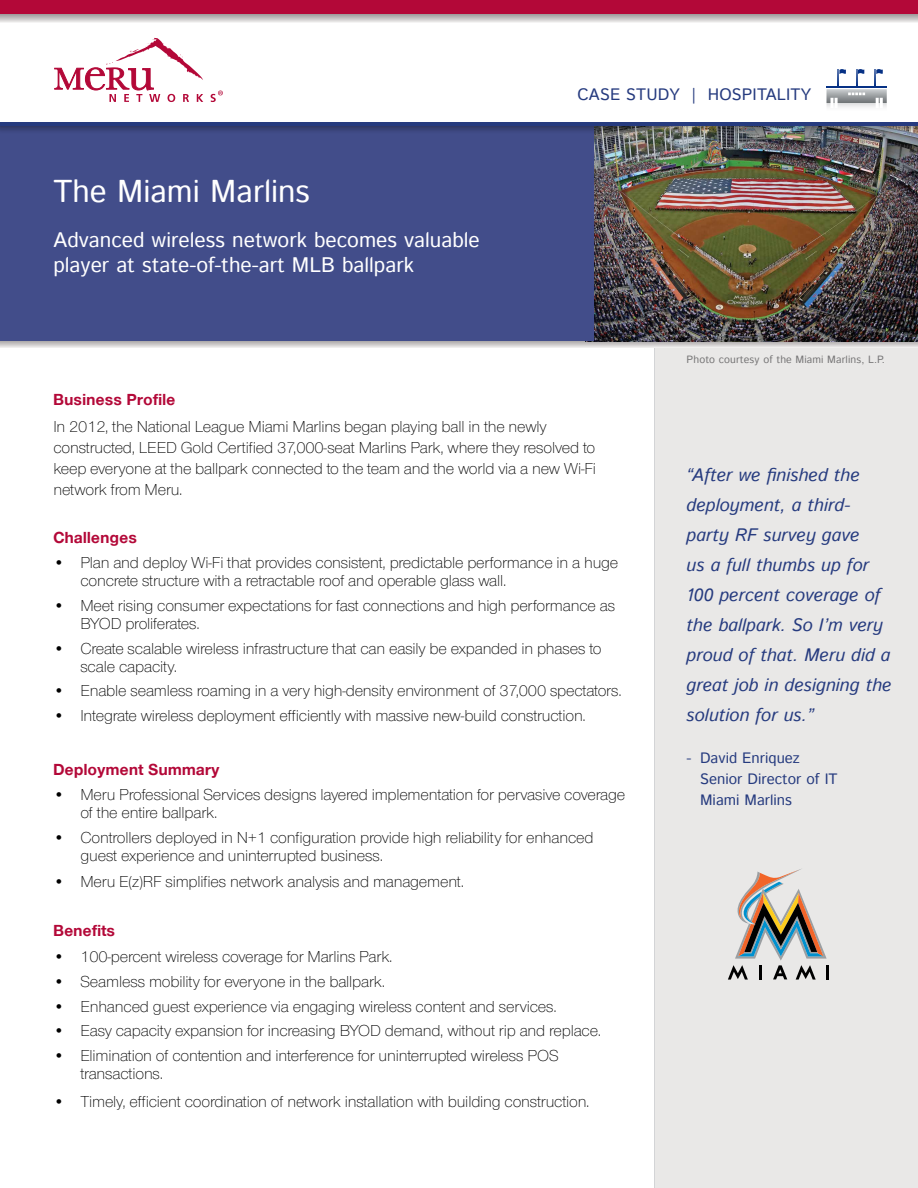
<style>
.page{position:relative;width:918px;height:1188px;background:#fff}
.page>*{position:absolute;margin:0;border:0;box-sizing:border-box;transform-origin:0 0}
.t1{font:31.5px "Istok Web";color:#fff}
.t2{font:21px/25.2px "Istok Web";color:#fff}
.t3{font:italic 18px/30px "Istok Web";color:#263b7f}
.t4{font:300 16.5px/18px "Nimbus San Nov";letter-spacing:-.01em;color:#000}
.t5{font:700 16.5px "Nimbus San Nov D";letter-spacing:.03em;color:#b30838}
.t6{font:16.5px "Istok Web";letter-spacing:.01em;color:#263b7f}
.t7{font:15px/21px "Istok Web";color:#263b7f}
.t8{font:10.5px "Istok Web";letter-spacing:.01em;color:#767576}
</style>
<div class="page">
<img style="left:654px;top:348px;width:2px;height:840px">
<div style="left:656px;top:339px;width:262px;height:849px;background:#e9e8e7"></div>
<svg style="left:0;top:341px;width:918px;height:7px;background:#c7c5c5"></svg>
<img style="left:594px;top:134px;width:324px;height:207px">
<div style="left:0;top:125px;width:594px;height:216px;background:#424d8a"></div>
<div style="left:0;top:113px;width:918px;height:21px;background:#000;opacity:.75"></div>
<hr style="left:0;top:122px;width:918px;height:4px;background:#263b7f">
<div style="left:0;top:15px;width:918px;height:107px;background:#fff"></div>
<svg style="left:0;top:14px;width:918px;height:8px;background:#c2bfbf"></svg>
<div style="left:0;top:0;width:918px;height:14px;background:#b30838"></div>
<svg style="left:54px;top:38px;width:149px;height:64px"></svg>
<svg style="left:211px;top:91px;width:12px;height:11px"></svg>
<hr style="left:826px;top:86px;width:61px;height:2px;background:#063185">
<svg style="left:827px;top:69px;width:60px;height:38px"></svg>
<hr style="left:826px;top:965px;width:3px;height:14px;background:#000">
<svg style="left:728px;top:869px;width:99px;height:111px"></svg>
<h1 class="t1" style="left:53px;top:170px;width:258px">The Miami Marlins</h1>
<p class="t2" style="left:53px;top:228px;width:428px">Advanced wireless network becomes valuable player at state-of-the-art MLB ballpark</p>
<p class="t6" style="left:578px;top:84px;width:235px">CASE STUDY | HOSPITALITY</p>
<p class="t8" style="left:687px;top:352px;width:200px">Photo courtesy of the Miami Marlins, L.P.</p>
<p class="t5" style="left:53px;top:389px;width:123px">Business Profile</p>
<p class="t4" style="left:53px;top:417px;width:544px;line-height:21px">In 2012, the National League Miami Marlins began playing ball in the newly constructed, LEED Gold Certified 37,000-seat Marlins Park, where they resolved to keep everyone at the ballpark connected to the team and the world via a new Wi-Fi network from Meru.</p>
<p class="t5" style="left:53px;top:528px;width:85px">Challenges</p>
<p class="t4" style="left:80px;top:554px;width:539px;text-indent:-27px">• Plan and deploy Wi-Fi that provides consistent, predictable performance in a huge concrete structure with a retractable roof and operable glass wall.</p>
<p class="t4" style="left:80px;top:597px;width:536px;text-indent:-27px">• Meet rising consumer expectations for fast connections and high performance as<br>BYOD proliferates.</p>
<p class="t4" style="left:80px;top:639px;width:523px;text-indent:-27px">• Create scalable wireless infrastructure that can easily be expanded in phases to scale capacity.</p>
<p class="t4" style="left:53px;top:682px;width:570px">• Enable seamless roaming in a very high-density environment of 37,000 spectators.</p>
<p class="t4" style="left:53px;top:707px;width:534px">• Integrate wireless deployment efficiently with massive new-build construction.</p>
<p class="t5" style="left:53px;top:760px;width:167px">Deployment Summary</p>
<p class="t4" style="left:80px;top:786px;width:546px;text-indent:-27px">• Meru Professional Services designs layered implementation for pervasive coverage of the entire ballpark.</p>
<p class="t4" style="left:80px;top:829px;width:515px;text-indent:-27px">• Controllers deployed in N+1 configuration provide high reliability for enhanced guest experience and uninterrupted business.</p>
<p class="t4" style="left:53px;top:873px;width:412px">• Meru E(z)RF simplifies network analysis and management.</p>
<p class="t5" style="left:53px;top:921px;width:63px">Benefits</p>
<p class="t4" style="left:53px;top:948px;width:341px">• 100-percent wireless coverage for Marlins Park.</p>
<p class="t4" style="left:53px;top:973px;width:333px">• Seamless mobility for everyone in the ballpark.</p>
<p class="t4" style="left:53px;top:997px;width:505px">• Enhanced guest experience via engaging wireless content and services.</p>
<p class="t4" style="left:53px;top:1022px;width:549px">• Easy capacity expansion for increasing BYOD demand, without rip and replace.</p>
<p class="t4" style="left:80px;top:1047px;width:480px;text-indent:-27px">• Elimination of contention and interference for uninterrupted wireless POS transactions.</p>
<p class="t4" style="left:53px;top:1093px;width:538px">• Timely, efficient coordination of network installation with building construction.</p>
<p class="t3" style="left:687px;top:460px;width:207px">“After we finished the deployment, a third&shy;party RF survey gave<br>us a full thumbs up for<br>100 percent coverage of the ballpark. So I’m very proud of that. Meru did a great job in designing the solution for us.”</p>
<p class="t7" style="left:700px;top:748px;width:139px;text-indent:-14px">- David Enriquez<br>Senior Director of IT<br>Miami Marlins</p>
</div>
